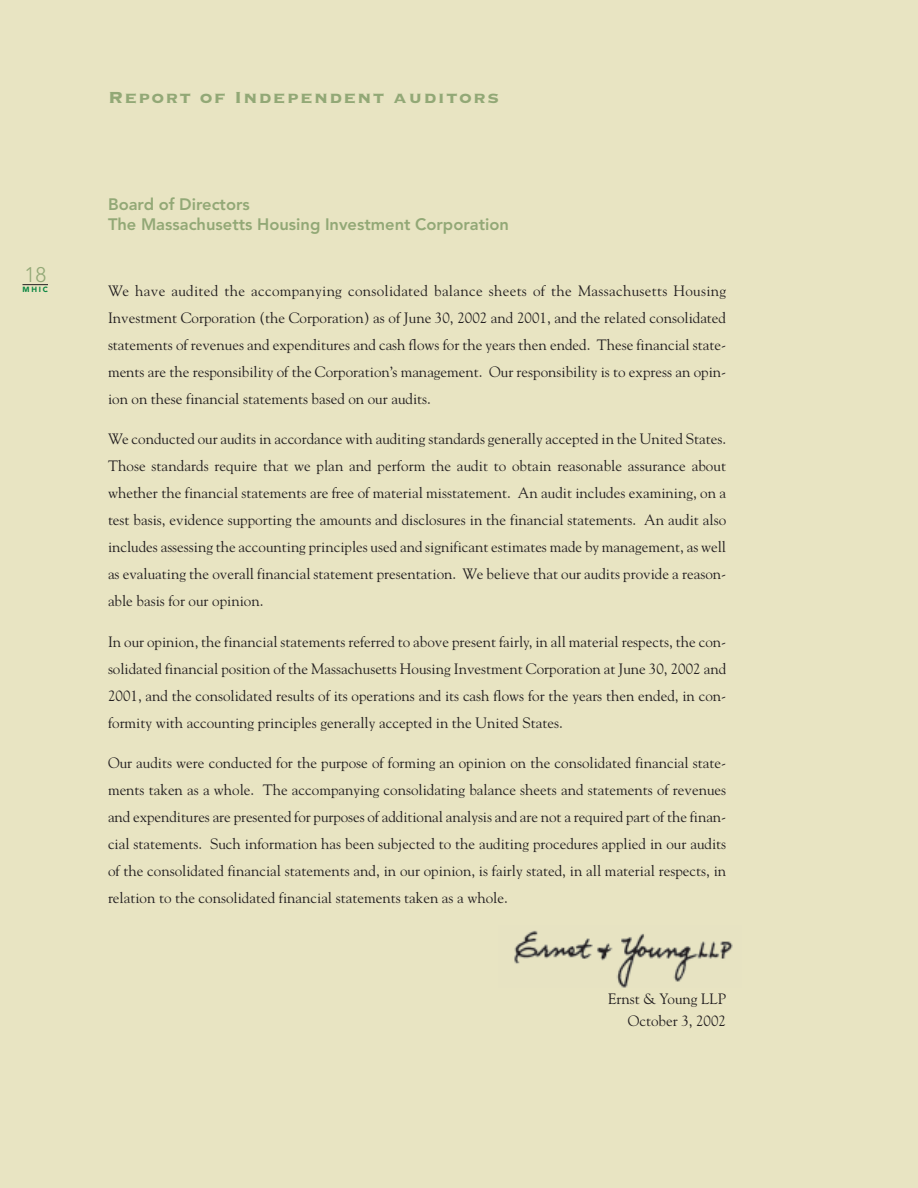
<style>
.page{position:relative;width:918px;height:1188px;background:#fff}
.page>*{position:absolute;margin:0;border:0;box-sizing:border-box;transform-origin:0 0}
.t1{font:21px "Copperplate Thirty Three BC";letter-spacing:.06em;color:#92a876}
.t2{font:300 21px "Avenir";color:#92a876}
.t3{font:800 16.5px/19.8px "Avenir";color:#92a876}
.t4{font:15px/27px "Goudy";color:#231f20;text-align:justify}
.t5{font:900 7.5px "Avenir";color:#0b8642}
</style>
<div class="page">
<div style="left:0;top:0;width:918px;height:1187px;background:#e8e4c2"></div>
<img style="left:514px;top:930px;width:219px;height:58px">
<svg style="left:22px;top:284px;width:26px;height:1px"></svg>
<h1 class="t2" style="left:25px;top:266px;width:23px">18</h1>
<p class="t5" style="left:22px;top:286px;width:27px">MHIC</p>
<h1 class="t1" style="left:108px;top:84px;width:393px">Report of Independent auditors</h1>
<p class="t3" style="left:108px;top:196px;width:402px">Board of Directors<br>The Massachusetts Housing Investment Corporation</p>
<p class="t4" style="left:108px;top:278px;width:620px">We have audited the accompanying consolidated balance sheets of the Massachusetts Housing Investment Corporation (the Corporation) as of June 30, 2002 and 2001, and the related consolidated statements of revenues and expenditures and cash flows for the years then ended. These financial state&shy;ments are the responsibility of the Corporation’s management. Our responsibility is to express an opin&shy;ion on these financial statements based on our audits.</p>
<p class="t4" style="left:108px;top:427px;width:620px">We conducted our audits in accordance with auditing standards generally accepted in the United States.<br>Those standards require that we plan and perform the audit to obtain reasonable assurance about whether the financial statements are free of material misstatement. An audit includes examining, on a test basis, evidence supporting the amounts and disclosures in the financial statements. An audit also includes assessing the accounting principles used and significant estimates made by management, as well as evaluating the overall financial statement presentation. We believe that our audits provide a reason&shy;able basis for our opinion.</p>
<p class="t4" style="left:108px;top:629px;width:620px">In our opinion, the financial statements referred to above present fairly, in all material respects, the con&shy;solidated financial position of the Massachusetts Housing Investment Corporation at June 30, 2002 and 2001, and the consolidated results of its operations and its cash flows for the years then ended, in con&shy;formity with accounting principles generally accepted in the United States.</p>
<p class="t4" style="left:108px;top:751px;width:620px">Our audits were conducted for the purpose of forming an opinion on the consolidated financial state&shy;ments taken as a whole. The accompanying consolidating balance sheets and statements of revenues and expenditures are presented for purposes of additional analysis and are not a required part of the finan&shy;cial statements. Such information has been subjected to the auditing procedures applied in our audits of the consolidated financial statements and, in our opinion, is fairly stated, in all material respects, in relation to the consolidated financial statements taken as a whole.</p>
<p class="t4" style="left:608px;top:989px;width:119px;line-height:22.5px;text-align:right">Ernst &amp; Young LLP<br>October 3, 2002</p>
</div>
